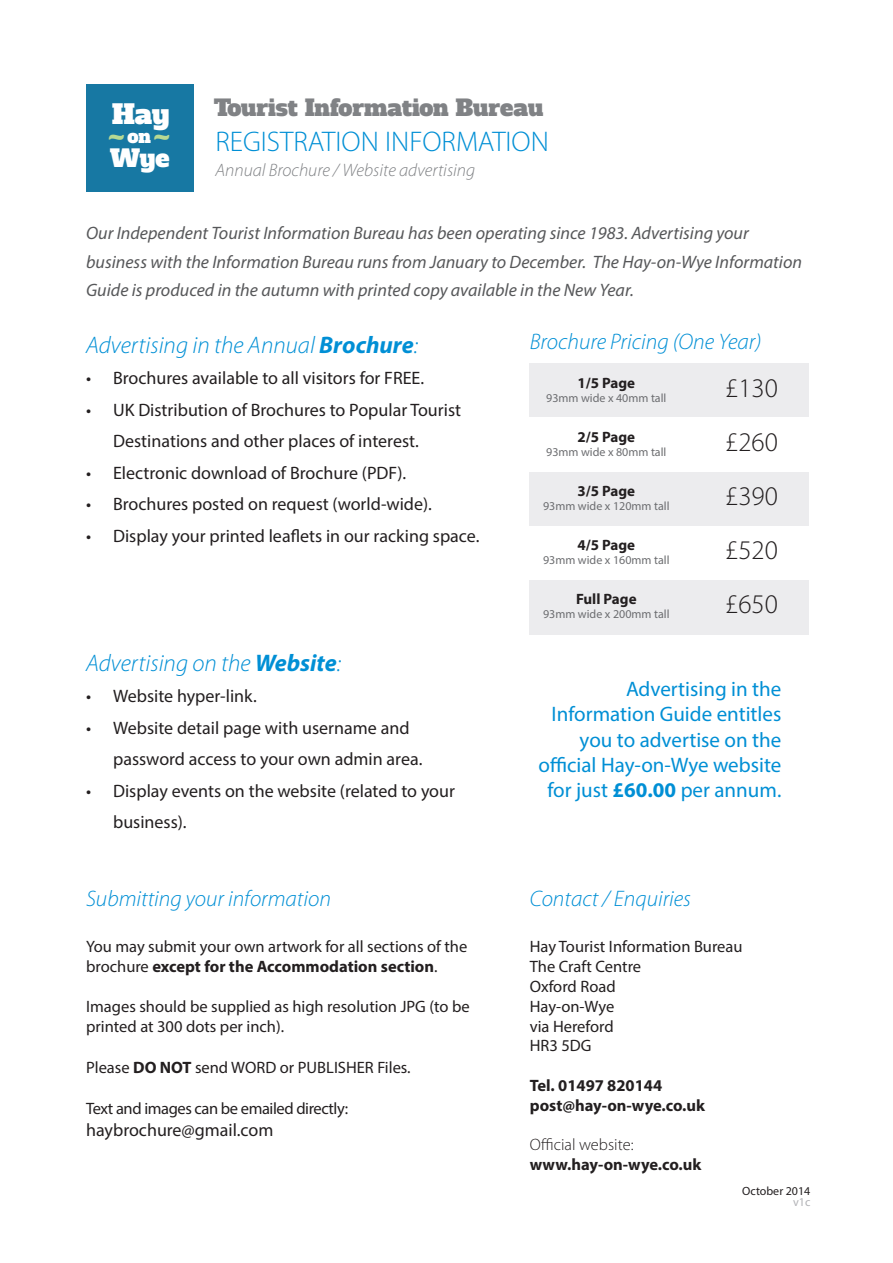
<style>
.page{position:relative;width:893px;height:1263px;background:#fff}
.page>*{position:absolute;margin:0;border:0;box-sizing:border-box;transform-origin:0 0}
.t1{font:300 28.5px "Myriad Pro";color:#008fd5}
.t2{font:300 27px "Myriad Pro";color:#231f20}
.t3{font:27px "Alfa Slab One";color:#b7d993}
.t4{font:26.7px "Alfa Slab One";color:#fff}
.t5{font:italic 300 24px "Myriad Pro";color:#008fd5}
.t6{font:24px "Alfa Slab One";color:#fff}
.t7{font:italic 300 22.5px "Myriad Pro";color:#008fd5}
.t8{font:22.5px "Alfa Slab One";color:#808285}
.t9{font:21px/25.2px "Myriad Pro";color:#008fd5;text-align:right}
.t10{font:18px/31.5px "Myriad Pro";color:#231f20}
.t11{font:italic 18px/28.5px "Myriad Pro";color:#57585a}
.t12{font:italic 300 18px "Myriad Pro";color:#808285}
.t13{font:18px "Alfa Slab One";color:#fff}
.t14{font:16.5px/19.8px "Myriad Pro";color:#231f20}
.t15{font:700 16.5px "Myriad Pro";color:#231f20}
.t16{font:16.5px "Myriad Pro";letter-spacing:-.025em;color:#231f20}
.t17{font:300 16.5px "Myriad Pro";color:#231f20}
.t18{font:700 15px "Myriad Pro";color:#231f20}
.t19{font:12px "Myriad Pro";color:#6c6d70}
.t20{font:12px/10.5px "Myriad Pro";color:#231f20;text-align:right}
.s1{font-weight:700}
.s2{color:#b2b3b7}
</style>
<div class="page">
<div style="left:86px;top:84px;width:108px;height:108px;background:#1778a3"></div>
<div style="left:530px;top:364px;width:279px;height:54px;background:#ececee"></div>
<div style="left:530px;top:472px;width:279px;height:54px;background:#ececee"></div>
<div style="left:530px;top:580px;width:279px;height:54px;background:#ececee"></div>
<h3 class="t4" style="left:112px;top:96px;width:59px">Hay</h3>
<p class="t13" style="left:127px;top:124px;width:25px">on</p>
<h3 class="t6" style="left:110px;top:142px;width:61px">Wye</h3>
<h2 class="t3" style="left:108px;top:118px;width:63px">~ ~</h2>
<p class="t8" style="left:214px;top:93px;width:331px">Tourist Information Bureau</p>
<p class="t1" style="left:215px;top:125px;width:335px">REGISTRATION INFORMATION</p>
<p class="t12" style="left:215px;top:161px;width:261px">Annual Brochure / Website advertising</p>
<p class="t11" style="left:86px;top:219px;width:717px">Our Independent Tourist Information Bureau has been operating since 1983. Advertising your business with the Information Bureau runs from January to December. The Hay-on-Wye Information<br>Guide is produced in the autumn with printed copy available in the New Year.</p>
<p class="t5" style="left:86px;top:332px;width:333px">Advertising in the Annual <span class="s1">Brochure</span>:</p>
<p class="t10" style="left:86px;top:362px;width:339px">• Brochures available to all visitors for FREE.</p>
<p class="t10" style="left:113px;top:394px;width:349px;text-indent:-27px">• UK Distribution of Brochures to Popular Tourist<br>Destinations and other places of interest.</p>
<p class="t10" style="left:86px;top:457px;width:322px">• Electronic download of Brochure (PDF).</p>
<p class="t10" style="left:86px;top:488px;width:347px">• Brochures posted on request (world-wide).</p>
<p class="t10" style="left:86px;top:520px;width:395px">• Display your printed leaflets in our racking space.</p>
<p class="t5" style="left:86px;top:650px;width:257px">Advertising on the <span class="s1">Website</span>:</p>
<p class="t10" style="left:86px;top:680px;width:172px">• Website hyper-link.</p>
<p class="t10" style="left:113px;top:712px;width:311px;text-indent:-27px">• Website detail page with username and password access to your own admin area.</p>
<p class="t10" style="left:113px;top:775px;width:343px;text-indent:-27px">• Display events on the website (related to your business).</p>
<p class="t7" style="left:86px;top:886px;width:246px">Submitting your information</p>
<p class="t14" style="left:86px;top:937px;width:383px">You may submit your own artwork for all sections of the brochure <span class="s1">except for the Accommodation section</span>.</p>
<p class="t14" style="left:86px;top:996px;width:385px">Images should be supplied as high resolution JPG (to be printed at 300 dots per inch).</p>
<p class="t14" style="left:86px;top:1057px;width:326px">Please <span class="s1">DO NOT</span> send WORD or PUBLISHER Files.</p>
<p class="t16" style="left:86px;top:1099px;width:264px">Text and images can be emailed directly:</p>
<p class="t10" style="left:86px;top:1114px;width:189px">haybrochure@gmail.com</p>
<p class="t7" style="left:530px;top:329px;width:233px">Brochure Pricing (One Year)</p>
<p class="t18" style="left:577px;top:373px;width:59px">1/5 Page</p>
<p class="t19" style="left:546px;top:391px;width:122px">93mm wide x 40mm tall</p>
<p class="t2" style="left:725px;top:373px;width:54px">£130</p>
<p class="t18" style="left:577px;top:427px;width:59px">2/5 Page</p>
<p class="t19" style="left:546px;top:445px;width:122px">93mm wide x 80mm tall</p>
<p class="t2" style="left:725px;top:427px;width:54px">£260</p>
<p class="t18" style="left:577px;top:481px;width:59px">3/5 Page</p>
<p class="t19" style="left:543px;top:499px;width:128px">93mm wide x 120mm tall</p>
<p class="t2" style="left:725px;top:481px;width:54px">£390</p>
<p class="t18" style="left:577px;top:535px;width:59px">4/5 Page</p>
<p class="t19" style="left:543px;top:553px;width:128px">93mm wide x 160mm tall</p>
<p class="t2" style="left:725px;top:535px;width:54px">£520</p>
<p class="t18" style="left:576px;top:589px;width:62px">Full Page</p>
<p class="t19" style="left:543px;top:607px;width:128px">93mm wide x 200mm tall</p>
<p class="t2" style="left:725px;top:589px;width:54px">£650</p>
<p class="t9" style="left:539px;top:676px;width:244px">Advertising in the<br>Information Guide entitles you to advertise on the official Hay-on-Wye website for just <span class="s1">£60.00</span> per annum.</p>
<p class="t7" style="left:530px;top:886px;width:163px">Contact / Enquiries</p>
<p class="t14" style="left:530px;top:937px;width:214px">Hay Tourist Information Bureau</p>
<p class="t14" style="left:530px;top:956px;width:113px">The Craft Centre</p>
<p class="t14" style="left:530px;top:976px;width:87px">Oxford Road</p>
<p class="t14" style="left:530px;top:996px;width:86px">Hay-on-Wye</p>
<p class="t14" style="left:530px;top:1016px;width:85px">via Hereford</p>
<p class="t14" style="left:530px;top:1036px;width:63px">HR3 5DG</p>
<p class="t15" style="left:530px;top:1075px;width:134px">Tel. 01497 820144</p>
<p class="t15" style="left:530px;top:1094px;width:177px">post@hay-on-wye.co.uk</p>
<p class="t17" style="left:530px;top:1136px;width:105px">Official website:</p>
<p class="t15" style="left:530px;top:1154px;width:173px">www.hay-on-wye.co.uk</p>
<p class="t20" style="left:742px;top:1185px;width:70px">October 2014 <span class="s2">v1c</span></p>
</div>
